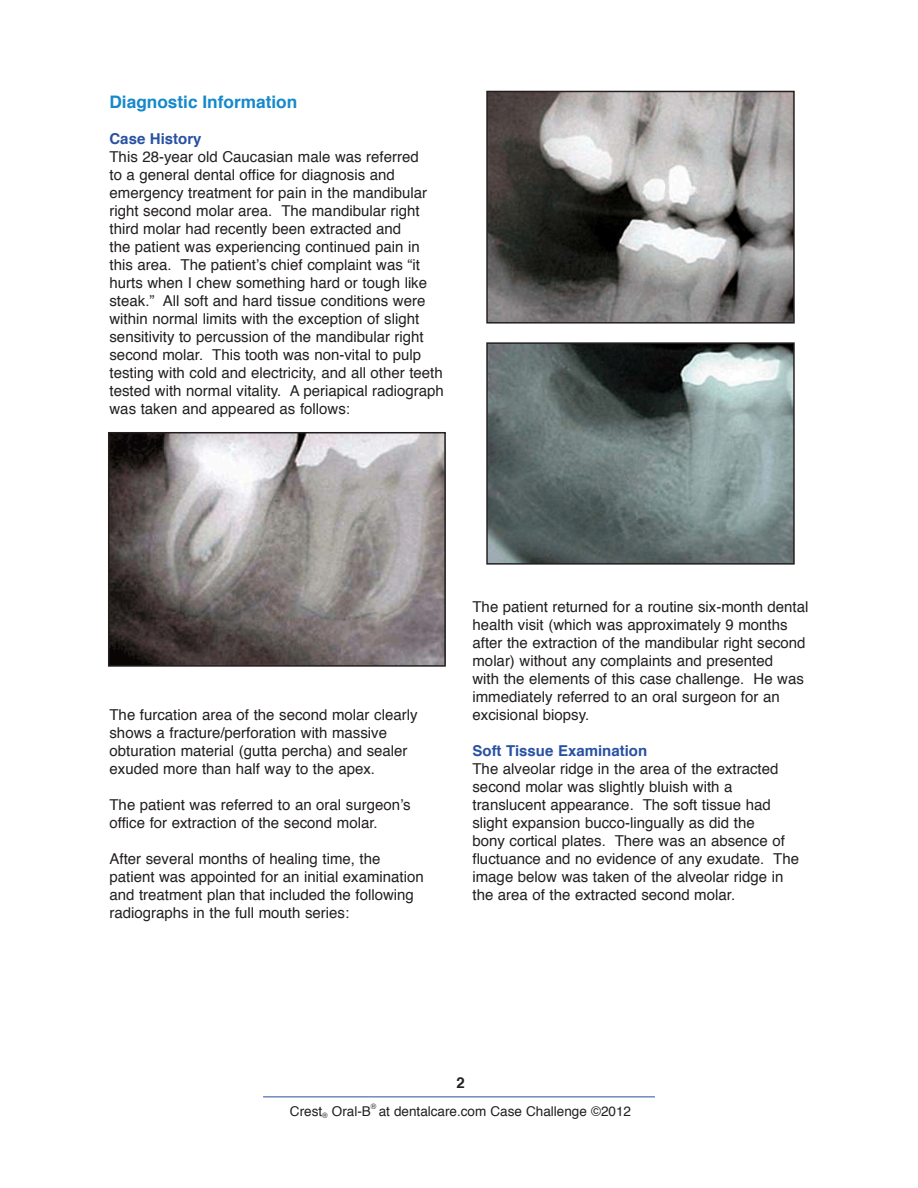
<style>
.page{position:relative;width:918px;height:1188px;background:#fff}
.page>*{position:absolute;margin:0;border:0;box-sizing:border-box;transform-origin:0 0}
.t1{font:700 17.25px "Helvetica";color:#1589cb}
.Main_Body{font:15px/18px "Helvetica";color:#231f20}
.Subhead{font:700 15px "Helvetica";color:#2851a3}
.t2{font:700 15px "Helvetica";color:#231f20}
.t3{font:13.5px "Helvetica";color:#231f20}
.t4{font:7.5px "Helvetica";color:#231f20}
</style>
<div class="page">
<hr style="left:263px;top:1096px;width:392px;height:1px;background:#2851a3">
<img style="left:111px;top:435px;width:332px;height:229px">
<div style="left:108px;top:432px;width:338px;height:235px;border:2px solid #231f20"></div>
<img style="left:489px;top:94px;width:303px;height:227px">
<div style="left:486px;top:91px;width:309px;height:233px;border:2px solid #231f20"></div>
<img style="left:489px;top:345px;width:303px;height:217px">
<div style="left:486px;top:342px;width:309px;height:223px;border:2px solid #231f20"></div>
<p class="t1" style="left:109px;top:88px;width:189px">Diagnostic Information</p>
<p class="Subhead" style="left:109px;top:127px;width:94px">Case History</p>
<p class="Main_Body" style="left:109px;top:148px;width:336px">This 28-year old Caucasian male was referred<br>to a general dental office for diagnosis and emergency treatment for pain in the mandibular right second molar area. The mandibular right third molar had recently been extracted and<br>the patient was experiencing continued pain in this area. The patient’s chief complaint was “it hurts when I chew something hard or tough like steak.” All soft and hard tissue conditions were within normal limits with the exception of slight sensitivity to percussion of the mandibular right second molar. This tooth was non-vital to pulp testing with cold and electricity, and all other teeth tested with normal vitality. A periapical radiograph was taken and appeared as follows:</p>
<p class="Main_Body" style="left:109px;top:706px;width:310px">The furcation area of the second molar clearly shows a fracture/perforation with massive obturation material (gutta percha) and sealer exuded more than half way to the apex.</p>
<p class="Main_Body" style="left:109px;top:796px;width:303px">The patient was referred to an oral surgeon’s office for extraction of the second molar.</p>
<p class="Main_Body" style="left:109px;top:850px;width:316px">After several months of healing time, the patient was appointed for an initial examination and treatment plan that included the following radiographs in the full mouth series:</p>
<p class="Main_Body" style="left:472px;top:598px;width:337px">The patient returned for a routine six-month dental health visit (which was approximately 9 months after the extraction of the mandibular right second molar) without any complaints and presented<br>with the elements of this case challenge. He was immediately referred to an oral surgeon for an excisional biopsy.</p>
<p class="Subhead" style="left:472px;top:739px;width:176px">Soft Tissue Examination</p>
<p class="Main_Body" style="left:472px;top:760px;width:328px">The alveolar ridge in the area of the extracted second molar was slightly bluish with a translucent appearance. The soft tissue had slight expansion bucco-lingually as did the<br>bony cortical plates. There was an absence of fluctuance and no evidence of any exudate. The image below was taken of the alveolar ridge in the area of the extracted second molar.</p>
<p class="t2" style="left:456px;top:1070px;width:10px">2</p>
<p class="t4" style="left:371px;top:1100px;width:7px">®</p>
<p class="t3" style="left:290px;top:1101px;width:82px">Crest<sub>®</sub> Oral-B</p>
<p class="t3" style="left:379px;top:1101px;width:254px">at dentalcare.com Case Challenge ©2012</p>
</div>
